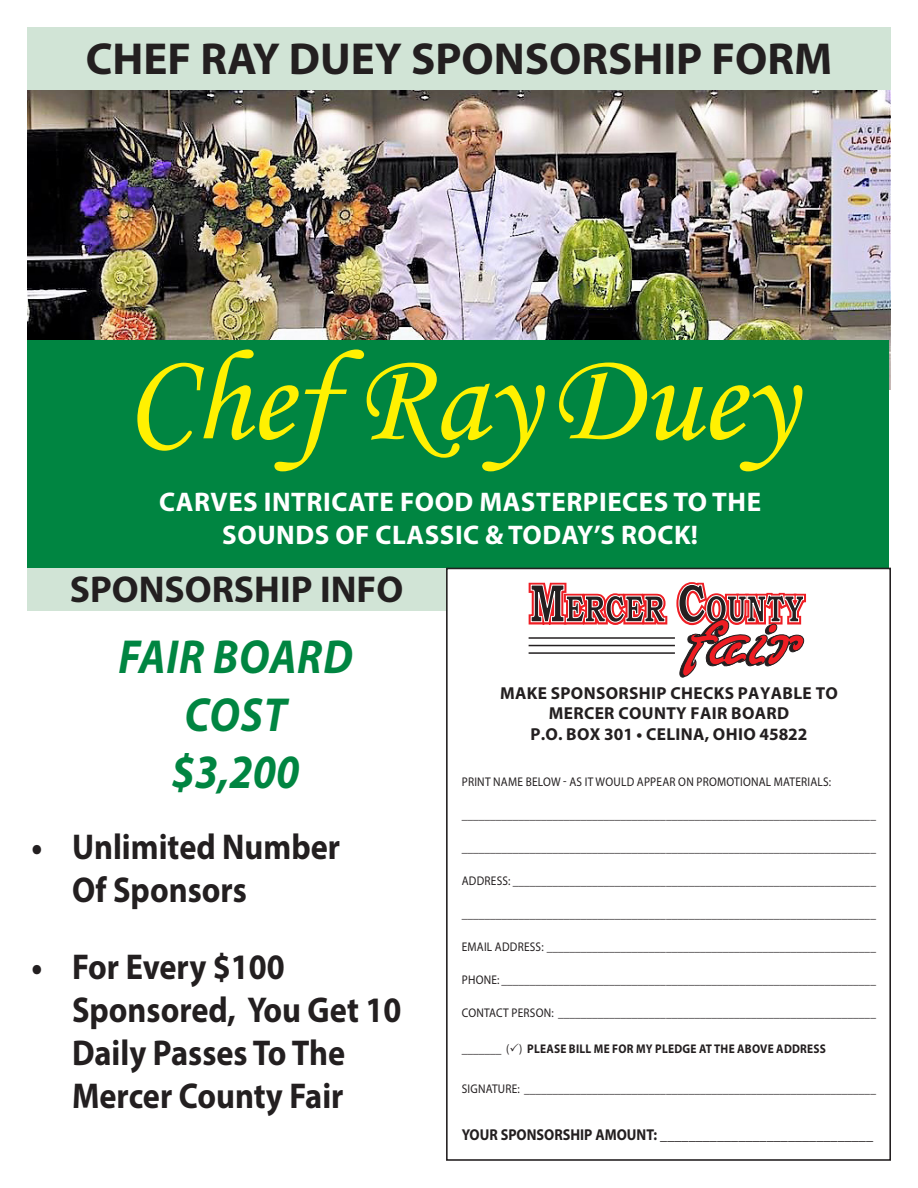
<style>
.page{position:relative;width:918px;height:1188px;background:#fff}
.page>*{position:absolute;margin:0;border:0;box-sizing:border-box;transform-origin:0 0}
.t1{font:129px "Monotype Corsiva";color:#fff101}
.t2{font:italic 700 48px "Myriad Pro";letter-spacing:.02em;color:#008541;scale:.9 1}
.t3{font:700 45px "Myriad Pro";color:#231f20}
.t4{font:700 37.5px "Myriad Pro";color:#231f20}
.t5{font:700 36px "Myriad Pro";color:#231f20;scale:.9 1}
.t6{font:700 27px "Myriad Pro";letter-spacing:.02em;color:#fff}
.t7{font:700 17.4px "Myriad Pro";letter-spacing:.02em;color:#231f20}
.t8{font:700 15.75px "Myriad Pro";color:#231f20;scale:.9 1}
.t9{font:12.6px "Myriad Pro";letter-spacing:.02em;color:#231f20;scale:.9 1}
.t10{font:700 12.6px "Myriad Pro";letter-spacing:.02em;color:#231f20;scale:.9 1}
.s1{font-weight:400}
</style>
<div class="page">
<img style="left:27px;top:90px;width:864px;height:300px">
<div style="left:27px;top:340px;width:862px;height:253px;background:#008541"></div>
<div style="left:27px;top:27px;width:864px;height:63px;background:#d1e4d6"></div>
<div style="left:27px;top:568px;width:864px;height:43px;background:#d1e4d6"></div>
<div style="left:447px;top:568px;width:443px;height:592px;background:#fff"></div>
<div style="left:446px;top:568px;width:445px;height:593px;border:2px solid #231f20"></div>
<svg style="left:526px;top:567px;width:283px;height:110px"></svg>
<hr style="left:529px;top:637px;width:146px;height:2px;background:#231f20">
<hr style="left:529px;top:645px;width:146px;height:1px;background:#231f20">
<hr style="left:529px;top:652px;width:146px;height:2px;background:#231f20">
<p class="t3" style="left:86px;top:30px;width:748px">CHEF RAY DUEY SPONSORSHIP FORM</p>
<p class="t1" style="left:125px;top:321px;width:672px">Chef RayDuey</p>
<p class="t6" style="left:159px;top:485px;width:604px">CARVES INTRICATE FOOD MASTERPIECES TO THE</p>
<p class="t6" style="left:222px;top:517px;width:477px">SOUNDS OF CLASSIC &amp; TODAY’S ROCK!</p>
<p class="t4" style="left:70px;top:565px;width:335px">SPONSORSHIP INFO</p>
<p class="t2" style="left:118px;top:626px;width:262px">FAIR BOARD</p>
<p class="t2" style="left:185px;top:683px;width:115px">COST</p>
<p class="t2" style="left:172px;top:741px;width:144px">$3,200</p>
<p class="t5" style="left:32px;top:823px;width:345px">• Unlimited Number</p>
<p class="t5" style="left:72px;top:866px;width:196px">Of Sponsors</p>
<p class="t5" style="left:32px;top:943px;width:283px">• For Every $100</p>
<p class="t5" style="left:72px;top:986px;width:368px">Sponsored, You Get 10</p>
<p class="t5" style="left:72px;top:1030px;width:305px">Daily Passes To The</p>
<p class="t5" style="left:72px;top:1073px;width:303px">Mercer County Fair</p>
<p class="t7" style="left:500px;top:681px;width:339px">MAKE SPONSORSHIP CHECKS PAYABLE TO</p>
<p class="t7" style="left:549px;top:702px;width:242px">MERCER COUNTY FAIR BOARD</p>
<p class="t7" style="left:531px;top:723px;width:278px">P.O. BOX 301 • CELINA, OHIO 45822</p>
<p class="t9" style="left:462px;top:774px;width:412px">PRINT NAME BELOW - AS IT WOULD APPEAR ON PROMOTIONAL MATERIALS:</p>
<p class="t9" style="left:462px;top:807px;width:462px">_________________________________________________________________________</p>
<p class="t9" style="left:462px;top:840px;width:462px">_________________________________________________________________________</p>
<p class="t9" style="left:462px;top:873px;width:462px">ADDRESS: ________________________________________________________________</p>
<p class="t9" style="left:462px;top:906px;width:462px">_________________________________________________________________________</p>
<p class="t9" style="left:462px;top:939px;width:462px">EMAIL ADDRESS: __________________________________________________________</p>
<p class="t9" style="left:462px;top:972px;width:462px">PHONE: __________________________________________________________________</p>
<p class="t9" style="left:462px;top:1005px;width:462px">CONTACT PERSON: ________________________________________________________</p>
<p class="t10" style="left:462px;top:1041px;width:406px"><span class="s1">_______ ( )</span> PLEASE BILL ME FOR MY PLEDGE AT THE ABOVE ADDRESS</p>
<p class="t9" style="left:462px;top:1081px;width:462px">SIGNATURE: ______________________________________________________________</p>
<p class="t8" style="left:462px;top:1124px;width:459px">YOUR SPONSORSHIP AMOUNT: ______________________________</p>
</div>
